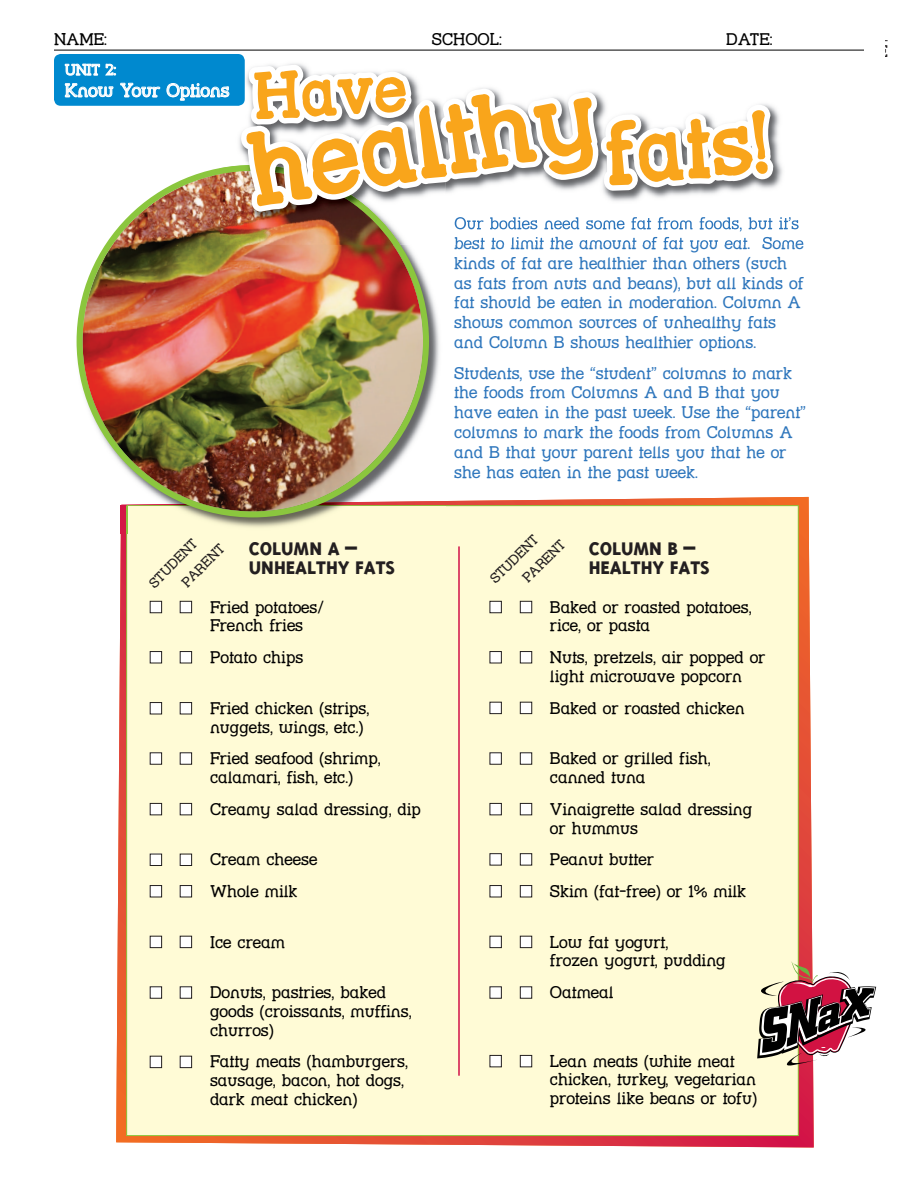
<style>
.page{position:relative;width:918px;height:1188px;background:#fff}
.page>*{position:absolute;margin:0;border:0;box-sizing:border-box;transform-origin:0 0}
.t1{font:800 21px/19.5px "Triplex";color:#231f20}
.t2{font:18px "Street Slab";color:#fff}
.t3{font:16.5px/18.8px "Street Slab";color:#000}
.t4{font:16.5px/19.8px "Street Slab";color:#2e76bc}
.t5{font:15px "Street Slab";color:#fff}
.t6{font:13.5px/22.5px "Street Slab";color:#231f20}
.s1{color:#fff}
</style>
<div class="page">
<svg style="left:116px;top:497px;width:698px;height:651px"></svg>
<div style="left:127px;top:506px;width:671px;height:629px;background:#fffbd6"></div>
<div style="left:150px;top:601px;width:12px;height:12px;border:1px solid #231f20"></div>
<div style="left:180px;top:601px;width:12px;height:12px;border:1px solid #231f20"></div>
<div style="left:150px;top:651px;width:12px;height:12px;border:1px solid #231f20"></div>
<div style="left:180px;top:651px;width:12px;height:12px;border:1px solid #231f20"></div>
<div style="left:150px;top:702px;width:12px;height:12px;border:1px solid #231f20"></div>
<div style="left:180px;top:702px;width:12px;height:12px;border:1px solid #231f20"></div>
<div style="left:150px;top:753px;width:12px;height:11px;border:1px solid #231f20"></div>
<div style="left:180px;top:753px;width:12px;height:11px;border:1px solid #231f20"></div>
<div style="left:150px;top:803px;width:12px;height:12px;border:1px solid #231f20"></div>
<div style="left:180px;top:803px;width:12px;height:12px;border:1px solid #231f20"></div>
<div style="left:150px;top:854px;width:12px;height:12px;border:1px solid #231f20"></div>
<div style="left:180px;top:854px;width:12px;height:12px;border:1px solid #231f20"></div>
<div style="left:150px;top:885px;width:12px;height:12px;border:1px solid #231f20"></div>
<div style="left:180px;top:885px;width:12px;height:12px;border:1px solid #231f20"></div>
<div style="left:150px;top:936px;width:12px;height:12px;border:1px solid #231f20"></div>
<div style="left:180px;top:936px;width:12px;height:12px;border:1px solid #231f20"></div>
<div style="left:150px;top:987px;width:12px;height:11px;border:1px solid #231f20"></div>
<div style="left:180px;top:987px;width:12px;height:11px;border:1px solid #231f20"></div>
<div style="left:150px;top:1056px;width:12px;height:12px;border:1px solid #231f20"></div>
<div style="left:180px;top:1056px;width:12px;height:12px;border:1px solid #231f20"></div>
<div style="left:490px;top:601px;width:12px;height:12px;border:1px solid #231f20"></div>
<div style="left:520px;top:601px;width:12px;height:12px;border:1px solid #231f20"></div>
<div style="left:490px;top:651px;width:12px;height:12px;border:1px solid #231f20"></div>
<div style="left:520px;top:651px;width:12px;height:12px;border:1px solid #231f20"></div>
<div style="left:490px;top:702px;width:12px;height:12px;border:1px solid #231f20"></div>
<div style="left:520px;top:702px;width:12px;height:12px;border:1px solid #231f20"></div>
<div style="left:520px;top:753px;width:12px;height:11px;border:1px solid #231f20"></div>
<div style="left:490px;top:803px;width:12px;height:12px;border:1px solid #231f20"></div>
<div style="left:520px;top:803px;width:12px;height:12px;border:1px solid #231f20"></div>
<div style="left:490px;top:853px;width:12px;height:12px;border:1px solid #231f20"></div>
<div style="left:520px;top:853px;width:12px;height:12px;border:1px solid #231f20"></div>
<div style="left:490px;top:885px;width:12px;height:12px;border:1px solid #231f20"></div>
<div style="left:520px;top:885px;width:12px;height:12px;border:1px solid #231f20"></div>
<div style="left:490px;top:936px;width:12px;height:12px;border:1px solid #231f20"></div>
<div style="left:520px;top:936px;width:12px;height:12px;border:1px solid #231f20"></div>
<div style="left:520px;top:987px;width:12px;height:11px;border:1px solid #231f20"></div>
<div style="left:490px;top:1055px;width:12px;height:12px;border:1px solid #231f20"></div>
<div style="left:520px;top:1055px;width:12px;height:12px;border:1px solid #231f20"></div>
<img style="left:76px;top:288px;width:369px;height:246px">
<img style="left:429px;top:501px;width:16px;height:4px">
<img style="left:429px;top:505px;width:16px;height:1px">
<svg style="left:126px;top:517px;width:1px;height:17px"></svg>
<img style="left:77px;top:168px;width:352px;height:349px">
<img style="left:220px;top:49px;width:584px;height:196px">
<img style="left:455px;top:217px;width:336px;height:13px">
<img style="left:455px;top:237px;width:317px;height:8px">
<img style="left:220px;top:165px;width:180px;height:80px">
<img style="left:220px;top:171px;width:173px;height:74px">
<svg style="left:241px;top:65px;width:532px;height:147px"></svg>
<hr style="left:458px;top:546px;width:2px;height:530px;background:#d11048">
<svg style="left:757px;top:961px;width:119px;height:105px"></svg>
<img style="left:745px;top:49px;width:119px;height:16px">
<img style="left:609px;top:49px;width:140px;height:10px">
<hr style="left:54px;top:50px;width:810px;height:1px;background:#000">
<div style="left:54px;top:54px;width:191px;height:52px;background:#0089cf;border-radius:7px"></div>
<svg style="left:64px;top:63px;width:52px;height:13px"></svg>
<svg style="left:64px;top:83px;width:50px;height:15px"></svg>
<svg style="left:120px;top:82px;width:110px;height:19px"></svg>
<p class="t3" style="left:54px;top:30px;width:55px">Name:</p>
<p class="t3" style="left:432px;top:30px;width:72px">School:</p>
<p class="t3" style="left:726px;top:30px;width:48px">Date:</p>
<p class="t5" style="left:65px;top:61px;width:53px">Unit 2:</p>
<p class="t2" style="left:65px;top:80px;width:166px">Know Your Options</p>
<p class="t4" style="left:454px;top:235px;width:351px">best to limit the amount of fat you eat. Some kinds of fat are healthier than others (such as fats from nuts and beans), but all kinds of fat should be eaten in moderation. Column A shows common sources of unhealthy fats and Column B shows healthier options.</p>
<p class="t4" style="left:454px;top:364px;width:353px">Students, use the “student” columns to mark the foods from Columns A and B that you have eaten in the past week. Use the “parent” columns to mark the foods from Columns A and B that your parent tells you that he or she has eaten in the past week.</p>
<p class="t6" style="left:161px;top:561px;width:55px;text-indent:-24px;rotate:-45deg">STUDENT<br>PARENT</p>
<p class="t6" style="left:502px;top:557px;width:55px;text-indent:-24px;rotate:-45deg">STUDENT<br>PARENT</p>
<p class="t1" style="left:249px;top:538px;width:148px">COLUMN A –<br>UNHEALTHY FATS</p>
<p class="t3" style="left:210px;top:599px;width:116px;text-indent:-60px"><span class="s1">■</span> <span class="s1">■</span> Fried potatoes/<br>French fries</p>
<p class="t3" style="left:150px;top:649px;width:155px"><span class="s1">■</span> <span class="s1">■</span> Potato chips</p>
<p class="t3" style="left:210px;top:700px;width:161px;text-indent:-60px"><span class="s1">■</span> <span class="s1">■</span> Fried chicken (strips, nuggets, wings, etc.)</p>
<p class="t3" style="left:210px;top:751px;width:172px;text-indent:-60px"><span class="s1">■</span> <span class="s1">■</span> Fried seafood (shrimp, calamari, fish, etc.)</p>
<p class="t3" style="left:150px;top:801px;width:273px"><span class="s1">■</span> <span class="s1">■</span> Creamy salad dressing, dip</p>
<p class="t3" style="left:150px;top:852px;width:169px"><span class="s1">■</span> <span class="s1">■</span> Cream cheese</p>
<p class="t3" style="left:150px;top:883px;width:149px"><span class="s1">■</span> <span class="s1">■</span> Whole milk</p>
<p class="t3" style="left:150px;top:934px;width:137px"><span class="s1">■</span> <span class="s1">■</span> Ice cream</p>
<p class="t3" style="left:210px;top:985px;width:203px;text-indent:-60px"><span class="s1">■</span> <span class="s1">■</span> Donuts, pastries, baked goods (croissants, muffins, churros)</p>
<p class="t3" style="left:210px;top:1054px;width:199px;text-indent:-60px"><span class="s1">■</span> <span class="s1">■</span> Fatty meats (hamburgers, sausage, bacon, hot dogs, dark meat chicken)</p>
<p class="t1" style="left:589px;top:538px;width:123px">COLUMN B –<br>HEALTHY FATS</p>
<p class="t3" style="left:550px;top:599px;width:203px;text-indent:-61px"><span class="s1">■</span> <span class="s1">■</span> Baked or roasted potatoes, rice, or pasta</p>
<p class="t3" style="left:550px;top:649px;width:217px;text-indent:-61px"><span class="s1">■</span> <span class="s1">■</span> Nuts, pretzels, air popped or light microwave popcorn</p>
<p class="t3" style="left:489px;top:700px;width:257px"><span class="s1">■</span> <span class="s1">■</span> Baked or roasted chicken</p>
<p class="t3" style="left:489px;top:751px;width:223px;text-align:center"><span class="s1">■</span> <span class="s1">■</span> Baked or grilled fish, canned tuna</p>
<p class="t3" style="left:550px;top:801px;width:204px;text-indent:-61px"><span class="s1">■</span> <span class="s1">■</span> Vinaigrette salad dressing or hummus</p>
<p class="t3" style="left:489px;top:851px;width:166px"><span class="s1">■</span> <span class="s1">■</span> Peanut butter</p>
<p class="t3" style="left:489px;top:883px;width:258px"><span class="s1">■</span> <span class="s1">■</span> Skim (fat-free) or 1% milk</p>
<p class="t3" style="left:550px;top:934px;width:177px;text-indent:-61px"><span class="s1">■</span> <span class="s1">■</span> Low fat yogurt,<br>frozen yogurt, pudding</p>
<p class="t3" style="left:489px;top:984px;width:126px"><span class="s1">■</span> <span class="s1">■</span> Oatmeal</p>
<p class="t3" style="left:550px;top:1053px;width:209px;text-indent:-61px"><span class="s1">■</span> <span class="s1">■</span> Lean meats (white meat chicken, turkey, vegetarian proteins like beans or tofu)</p>
</div>
